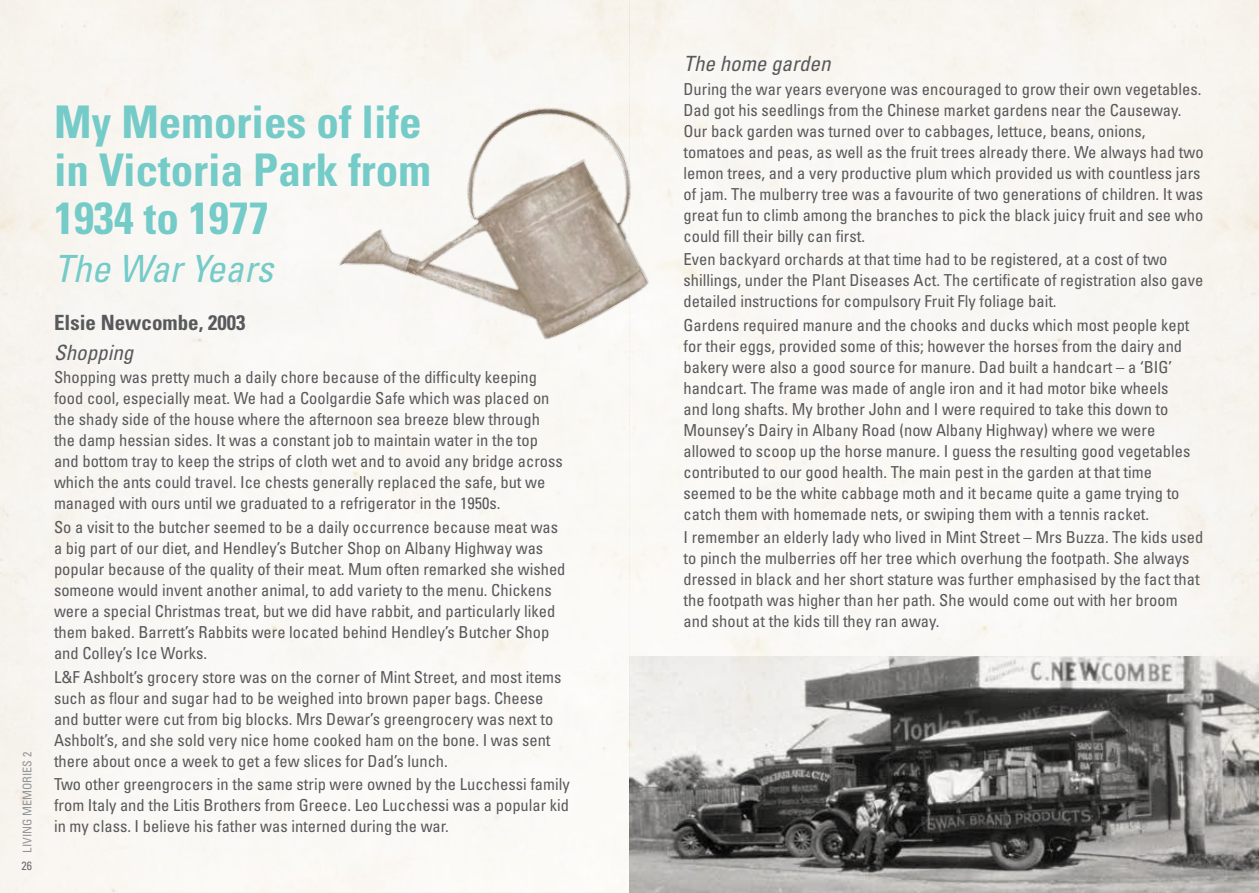
<style>
.page{position:relative;width:1259px;height:893px;background:#fff}
.page>*{position:absolute;margin:0;border:0;box-sizing:border-box;transform-origin:0 0}
.t1{font:700 condensed 45px/48px "Univers";color:#74cbc8}
.t2{font:italic condensed 37.5px "Univers";color:#74cbc8}
.t3{font:italic condensed 21px "Univers";color:#58595b}
.t4{font:700 condensed 21px "Univers";color:#58595b}
.t5{font:condensed 16.5px/21px "Univers";color:#58595b}
.t6{font:condensed 12px "Univers";color:#939598}
.t7{font:condensed 12px "Univers";color:#6d6e71}
</style>
<div class="page">
<img style="left:629px;top:657px;width:630px;height:236px">
<img style="left:276px;top:18px;width:471px;height:419px">
<p class="t6" style="left:20px;top:853px;width:102px;rotate:-90deg">LIVING MEMORIES 2</p>
<p class="t7" style="left:22px;top:859px;width:12px">26</p>
<h1 class="t1" style="left:54px;top:97px;width:378px">My Memories of life in Victoria Park from<br>1934 to 1977</h1>
<h2 class="t2" style="left:54px;top:245px;width:221px">The War Years</h2>
<p class="t4" style="left:54px;top:310px;width:193px">Elsie Newcombe, 2003</p>
<p class="t3" style="left:54px;top:339px;width:81px">Shopping</p>
<p class="t5" style="left:54px;top:367px;width:510px">Shopping was pretty much a daily chore because of the difficulty keeping food cool, especially meat. We had a Coolgardie Safe which was placed on the shady side of the house where the afternoon sea breeze blew through the damp hessian sides. It was a constant job to maintain water in the top and bottom tray to keep the strips of cloth wet and to avoid any bridge across which the ants could travel. Ice chests generally replaced the safe, but we managed with ours until we graduated to a refrigerator in the 1950s.</p>
<p class="t5" style="left:54px;top:516px;width:513px">So a visit to the butcher seemed to be a daily occurrence because meat was a big part of our diet, and Hendley’s Butcher Shop on Albany Highway was popular because of the quality of their meat. Mum often remarked she wished someone would invent another animal, to add variety to the menu. Chickens were a special Christmas treat, but we did have rabbit, and particularly liked them baked. Barrett’s Rabbits were located behind Hendley’s Butcher Shop and Colley’s Ice Works.</p>
<p class="t5" style="left:54px;top:666px;width:509px">L&amp;F Ashbolt’s grocery store was on the corner of Mint Street, and most items such as flour and sugar had to be weighed into brown paper bags. Cheese and butter were cut from big blocks. Mrs Dewar’s greengrocery was next to Ashbolt’s, and she sold very nice home cooked ham on the bone. I was sent there about once a week to get a few slices for Dad’s lunch.</p>
<p class="t5" style="left:54px;top:773px;width:517px;text-align:justify">Two other greengrocers in the same strip were owned by the Lucchessi family from Italy and the Litis Brothers from Greece. Leo Lucchessi was a popular kid in my class. I believe his father was interned during the war.</p>
<p class="t3" style="left:683px;top:50px;width:148px">The home garden</p>
<p class="t5" style="left:683px;top:78px;width:522px">During the war years everyone was encouraged to grow their own vegetables.<br>Dad got his seedlings from the Chinese market gardens near the Causeway.<br>Our back garden was turned over to cabbages, lettuce, beans, onions, tomatoes and peas, as well as the fruit trees already there. We always had two lemon trees, and a very productive plum which provided us with countless jars of jam. The mulberry tree was a favourite of two generations of children. It was great fun to climb among the branches to pick the black juicy fruit and see who could fill their billy can first.</p>
<p class="t5" style="left:683px;top:248px;width:521px">Even backyard orchards at that time had to be registered, at a cost of two shillings, under the Plant Diseases Act. The certificate of registration also gave detailed instructions for compulsory Fruit Fly foliage bait.</p>
<p class="t5" style="left:683px;top:314px;width:508px">Gardens required manure and the chooks and ducks which most people kept for their eggs, provided some of this; however the horses from the dairy and bakery were also a good source for manure. Dad built a handcart – a ‘BIG’ handcart. The frame was made of angle iron and it had motor bike wheels and long shafts. My brother John and I were required to take this down to Mounsey’s Dairy in Albany Road (now Albany Highway) where we were allowed to scoop up the horse manure. I guess the resulting good vegetables contributed to our good health. The main pest in the garden at that time seemed to be the white cabbage moth and it became quite a game trying to catch them with homemade nets, or swiping them with a tennis racket.</p>
<p class="t5" style="left:683px;top:527px;width:521px">I remember an elderly lady who lived in Mint Street – Mrs Buzza. The kids used to pinch the mulberries off her tree which overhung the footpath. She always dressed in black and her short stature was further emphasised by the fact that the footpath was higher than her path. She would come out with her broom and shout at the kids till they ran away.</p>
</div>
